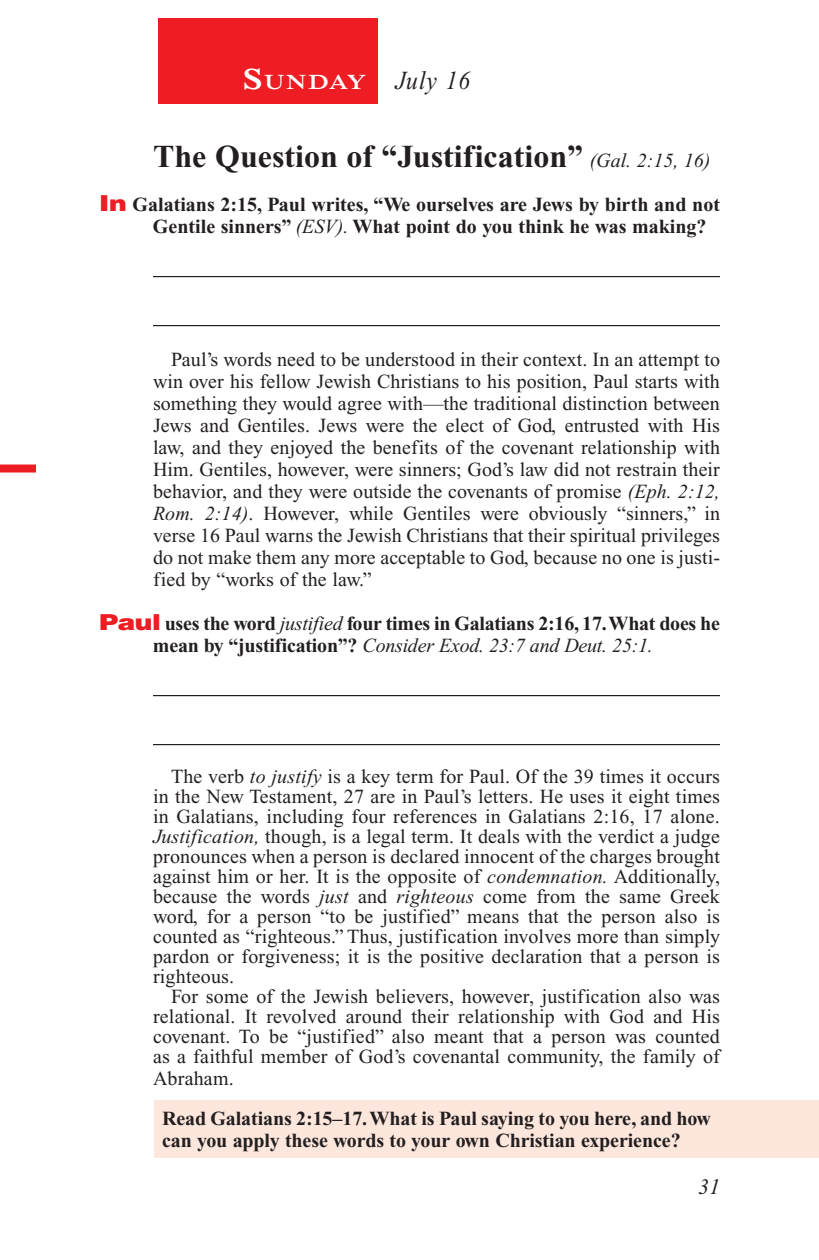
<style>
.page{position:relative;width:819px;height:1260px;background:#fff}
.page>*{position:absolute;margin:0;border:0;box-sizing:border-box;transform-origin:0 0}
.Head{font:700 32px "Times New Roman PS Std";color:#231f20}
.Lesson_Dates{font:italic 26px "Times New Roman PS Std";letter-spacing:.045em;color:#231f20;scale:.9 1}
.t1{font:italic 22px "Times New Roman PS Std";color:#231f20}
.Daily_Header{font:600 21px "Times NRMT Std";letter-spacing:.045em;color:#fff;scale:1.1 1}
.Body{font:20px/20px "Times New Roman PS Std";letter-spacing:.01em;color:#231f20;text-align:justify}
.Question{font:700 20px/22px "Times New Roman PS Std";letter-spacing:-.015em;color:#231f20}
.Question_NO_SB{font:700 20px/22px "Times New Roman PS Std";color:#231f20}
.x-screened_box-text{font:700 20px/22px "Times New Roman PS Std";letter-spacing:-.005em;color:#231f20}
.s1{font-size:30px}
.s2{font-weight:400;font-style:italic;font-size:20px}
.s3{font-family:"Helvetica LT Std";font-weight:900;font-size:22px;color:#ee1d23}
.s4{font-weight:400;font-style:italic}
.s5{font-style:italic}
</style>
<div class="page">
<div style="left:158px;top:18px;width:220px;height:86px;background:#ee1d23"></div>
<div style="left:0;top:465px;width:36px;height:8px;background:#ee1d23"></div>
<div style="left:155px;top:1100px;width:664px;height:58px;background:#fde7dc"></div>
<hr style="left:153px;top:276px;width:567px;height:1px;background:#231f20">
<hr style="left:153px;top:325px;width:567px;height:1px;background:#231f20">
<hr style="left:153px;top:695px;width:567px;height:1px;background:#231f20">
<hr style="left:153px;top:744px;width:567px;height:1px;background:#231f20">
<p class="Daily_Header" style="left:243px;top:70px;width:114px"><span class="s1">S</span>UNDAY</p>
<p class="Lesson_Dates" style="left:396px;top:66px;width:85px">July 16</p>
<p class="Head" style="left:153px;top:138px;width:559px">The Question of “Justification” <span class="s2">(Gal. 2:15, 16)</span></p>
<p class="Question_NO_SB" style="left:153px;top:193px;width:568px;text-indent:-54px"><span class="s3">In</span> Galatians 2:15, Paul writes, “We ourselves are Jews by birth and not<br>Gentile sinners” <span class="s4">(ESV).</span> What point do you think he was making?</p>
<p class="Body" style="left:153px;top:348px;width:569px;line-height:22px;text-indent:18px">Paul’s words need to be understood in their context. In an attempt to win over his fellow Jewish Christians to his position, Paul starts with something they would agree with—the traditional distinction between Jews and Gentiles. Jews were the elect of God, entrusted with His law, and they enjoyed the benefits of the covenant relationship with Him. Gentiles, however, were sinners; God’s law did not restrain their behavior, and they were outside the covenants of promise <span class="s5">(Eph. 2:12, Rom. 2:14)</span>. However, while Gentiles were obviously “sinners,” in verse 16 Paul warns the Jewish Christians that their spiritual privileges do not make them any more acceptable to God, because no one is justi&shy;fied by “works of the law.”</p>
<p class="Question" style="left:153px;top:612px;width:568px;text-indent:-54px"><span class="s3">Paul</span> uses the word <span class="s4">justified</span> four times in Galatians 2:16, 17. What does he mean by “justification”? <span class="s4">Consider Exod. 23:7 and Deut. 25:1.</span></p>
<p class="Body" style="left:153px;top:766px;width:569px;text-indent:18px">The verb <span class="s5">to justify</span> is a key term for Paul. Of the 39 times it occurs in the New Testament, 27 are in Paul’s letters. He uses it eight times in Galatians, including four references in Galatians 2:16, 17 alone.<br><span class="s5">Justification,</span> though, is a legal term. It deals with the verdict a judge pronounces when a person is declared innocent of the charges brought against him or her. It is the opposite of <span class="s5">condemnation.</span> Additionally, because the words <span class="s5">just</span> and <span class="s5">righteous</span> come from the same Greek word, for a person “to be justified” means that the person also is counted as “righteous.” Thus, justification involves more than simply pardon or forgiveness; it is the positive declaration that a person is righteous.</p>
<p class="Body" style="left:153px;top:986px;width:569px;text-indent:18px">For some of the Jewish believers, however, justification also was relational. It revolved around their relationship with God and His covenant. To be “justified” also meant that a person was counted as a faithful member of God’s covenantal community, the family of</p>
<p class="Body" style="left:153px;top:1068px;width:82px">Abraham.</p>
<p class="x-screened_box-text" style="left:162px;top:1107px;width:550px">Read Galatians 2:15–17. What is Paul saying to you here, and how can you apply these words to your own Christian experience?</p>
<p class="t1" style="left:698px;top:1175px;width:23px">31</p>
</div>
